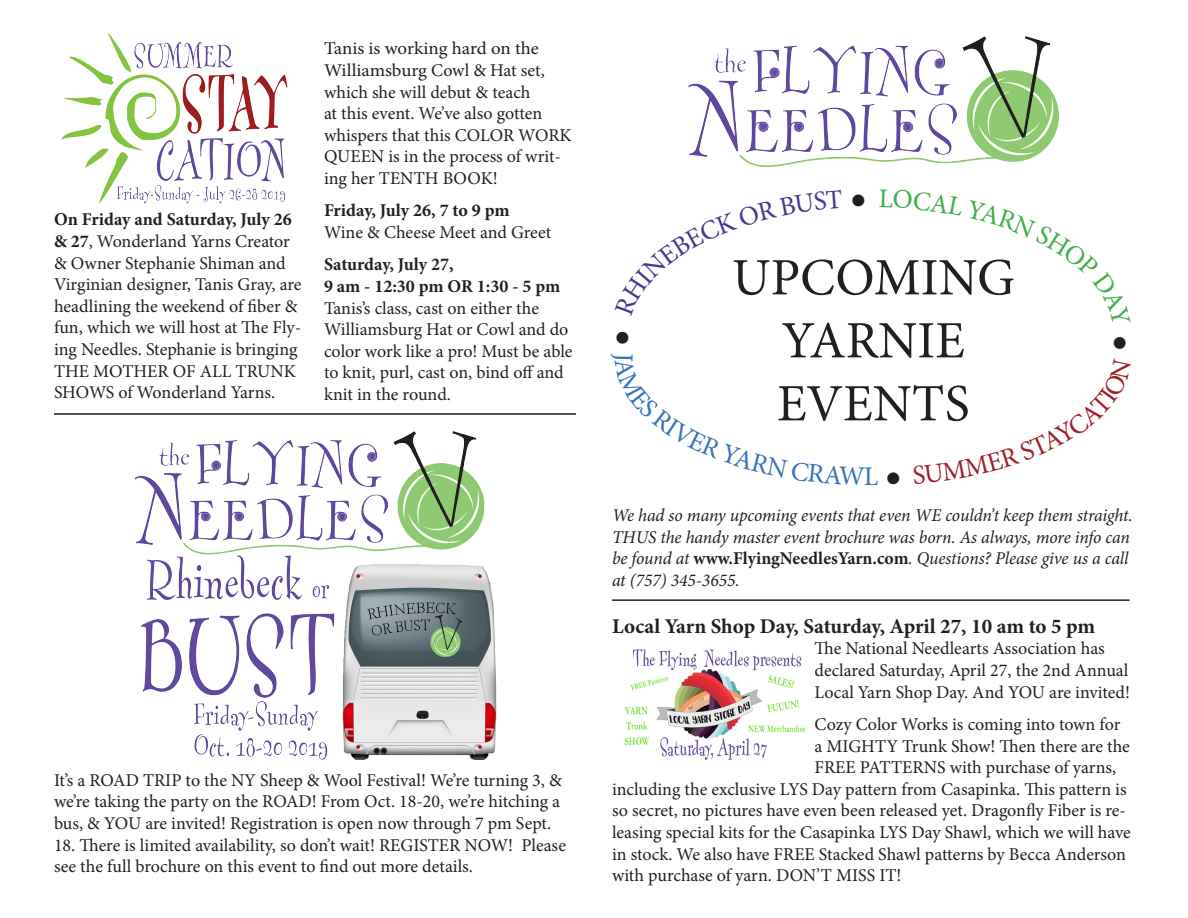
<style>
.page{position:relative;width:1188px;height:918px;background:#fff}
.page>*{position:absolute;margin:0;border:0;box-sizing:border-box;transform-origin:0 0}
.t1{font:52.5px "Minion Pro";color:#231f20}
.t2{font:27px "Minion Pro";color:#3b73ba}
.t3{font:700 21px "Minion Pro";letter-spacing:-.005em;color:#231f20}
.t4{font:18px/21.6px "Minion Pro";letter-spacing:-.005em;color:#231f20}
.t5{font:italic 18px/21.6px "Minion Pro";letter-spacing:-.005em;color:#231f20}
.t6{font:18px/21.6px "Minion Pro";letter-spacing:-.005em;color:#231f20;scale:1.05 1}
.t7{font:700 18px/21.6px "Minion Pro";color:#231f20}
.s1{font-weight:700}
.s2{font-weight:700;font-style:normal}
</style>
<div class="page">
<img style="left:688px;top:36px;width:371px;height:131px">
<img style="left:135px;top:431px;width:362px;height:329px">
<img style="left:61px;top:34px;width:227px;height:170px">
<hr style="left:54px;top:413px;width:522px;height:2px;background:#231f20">
<img style="left:624px;top:649px;width:182px;height:112px">
<hr style="left:612px;top:599px;width:518px;height:2px;background:#231f20">
<p class="t4" style="left:54px;top:209px;width:249px"><span class="s1">On Friday and Saturday, July 26 &amp; 27</span>, Wonderland Yarns Creator &amp; Owner Stephanie Shiman and<br>Virginian designer, Tanis Gray, are headlining the weekend of fiber &amp; fun, which we will host at The Fly&shy;ing Needles. Stephanie is bringing<br>THE MOTHER OF ALL TRUNK<br>SHOWS of Wonderland Yarns.</p>
<p class="t6" style="left:324px;top:38px;width:237px">Tanis is working hard on the<br>Williamsburg Cowl &amp; Hat set, which she will debut &amp; teach<br>at this event. We’ve also gotten whispers that this COLOR WORK<br>QUEEN is in the process of writ&shy;ing her TENTH BOOK!</p>
<p class="t7" style="left:324px;top:200px;width:187px">Friday, July 26, 7 to 9 pm</p>
<p class="t4" style="left:324px;top:222px;width:229px">Wine &amp; Cheese Meet and Greet</p>
<p class="t7" style="left:324px;top:254px;width:238px">Saturday, July 27,<br>9 am - 12:30 pm OR 1:30 - 5 pm</p>
<p class="t4" style="left:324px;top:297px;width:250px">Tanis’s class, cast on either the<br>Williamsburg Hat or Cowl and do color work like a pro! Must be able to knit, purl, cast on, bind off and knit in the round.</p>
<p class="t4" style="left:54px;top:769px;width:509px;text-align:justify">It’s a ROAD TRIP to the NY Sheep &amp; Wool Festival! We’re turning 3, &amp; we’re taking the party on the ROAD! From Oct. 18-20, we’re hitching a bus, &amp; YOU are invited! Registration is open now through 7 pm Sept.</p>
<p class="t4" style="left:54px;top:834px;width:514px">18. There is limited availability, so don’t wait! REGISTER NOW! Please see the full brochure on this event to find out more details.</p>
<p class="t1" style="left:732px;top:242px;width:284px">UPCOMING</p>
<p class="t1" style="left:782px;top:305px;width:185px">YARNIE</p>
<p class="t1" style="left:777px;top:368px;width:194px">EVENTS</p>
<p class="t2" style="left:864px;top:459px;width:16px">L</p>
<p class="t5" style="left:612px;top:505px;width:522px">We had so many upcoming events that even WE couldn’t keep them straight.<br>THUS the handy master event brochure was born. As always, more info can be found at <span class="s2">www.FlyingNeedlesYarn.com</span>. Questions? Please give us a call at (757) 345-3655.</p>
<p class="t3" style="left:612px;top:611px;width:485px">Local Yarn Shop Day, Saturday, April 27, 10 am to 5 pm</p>
<p class="t4" style="left:814px;top:638px;width:317px">The National Needlearts Association has declared Saturday, April 27, the 2nd Annual<br>Local Yarn Shop Day. And YOU are invited!</p>
<p class="t4" style="left:814px;top:714px;width:307px">Cozy Color Works is coming into town for</p>
<p class="t4" style="left:814px;top:735px;width:317px">a MIGHTY Trunk Show! Then there are the</p>
<p class="t4" style="left:814px;top:757px;width:303px">FREE PATTERNS with purchase of yarns,</p>
<p class="t4" style="left:612px;top:778px;width:516px">including the exclusive LYS Day pattern from Casapinka. This pattern is</p>
<p class="t4" style="left:612px;top:800px;width:515px">so secret, no pictures have even been released yet. Dragonfly Fiber is re-</p>
<p class="t4" style="left:612px;top:822px;width:520px">leasing special kits for the Casapinka LYS Day Shawl, which we will have</p>
<p class="t4" style="left:612px;top:843px;width:516px">in stock. We also have FREE Stacked Shawl patterns by Becca Anderson</p>
<p class="t4" style="left:612px;top:865px;width:291px">with purchase of yarn. DON’T MISS IT!</p>
</div>
